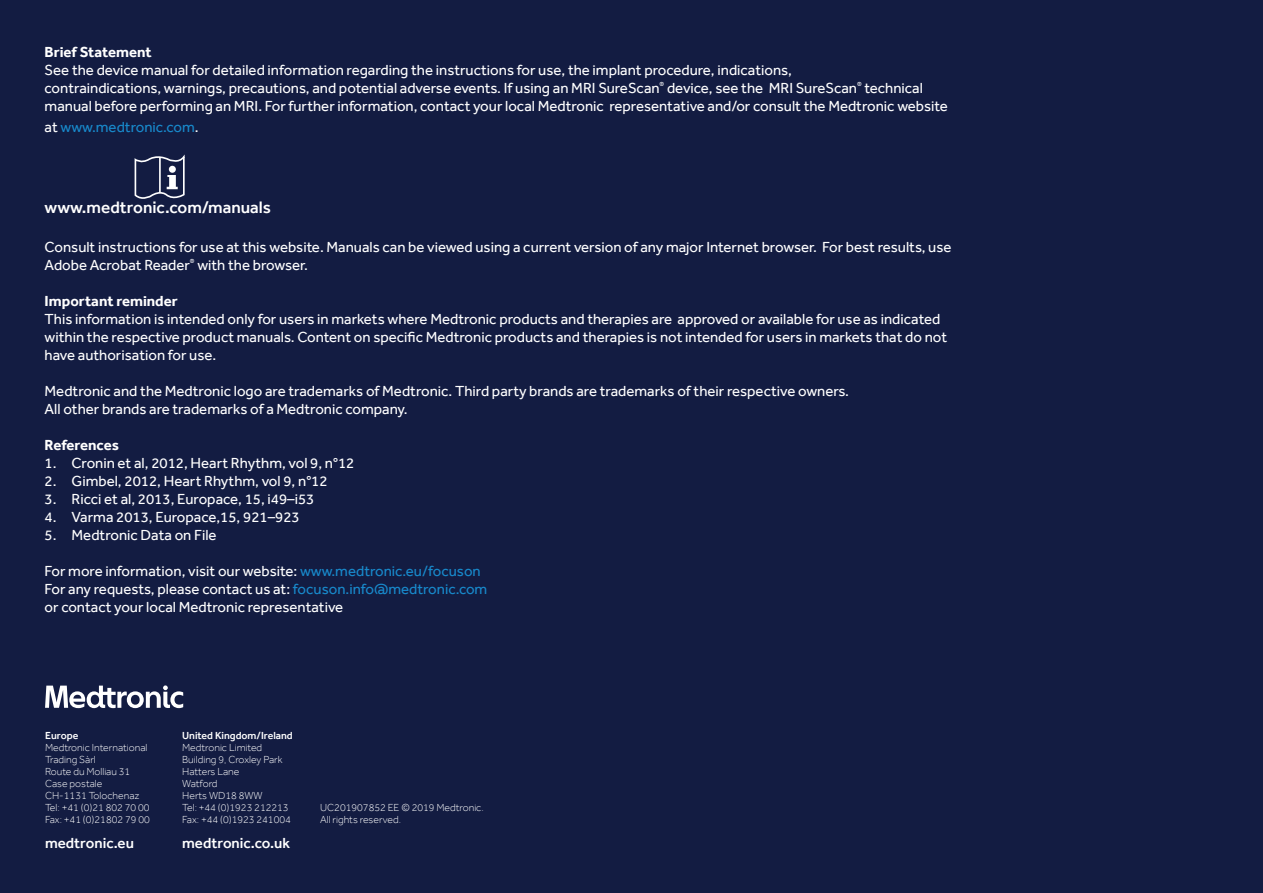
<style>
.page{position:relative;width:1263px;height:893px;background:#131c42}
.page>*{position:absolute;margin:0;border:0;box-sizing:border-box;transform-origin:0 0}
.t1{font:500 17.1px "Effra";color:#fff}
.t2{font:15px/18px "Effra";color:#fff}
.t3{font:700 15px "Effra";color:#fff}
.t4{font:500 15px "Effra";color:#fff}
.t5{font:15px "Effra";color:#1889cb}
.t6{font:300 10.5px/12px "Effra";color:#fff}
.t7{font:500 10.5px "Effra";color:#fff}
.s1{color:#fff}
.s2{color:#1889cb}
</style>
<div class="page">
<svg style="left:134px;top:154px;width:51px;height:45px"></svg>
<svg style="left:45px;top:685px;width:138px;height:23px"></svg>
<p class="t3" style="left:45px;top:43px;width:109px">Brief Statement</p>
<p class="t2" style="left:45px;top:60px;width:905px">See the device manual for detailed information regarding the instructions for use, the implant procedure, indications,<br>contraindications, warnings, precautions, and potential adverse events. If using an MRI SureScan<sup>®</sup> device, see the MRI SureScan<sup>®</sup> technical manual before performing an MRI. For further information, contact your local Medtronic representative and/or consult the Medtronic website</p>
<p class="t5" style="left:45px;top:118px;width:156px"><span class="s1">at</span> www.medtronic.com<span class="s1">.</span></p>
<p class="t1" style="left:45px;top:197px;width:228px">www.medtronic.com/manuals</p>
<p class="t2" style="left:45px;top:237px;width:908px">Consult instructions for use at this website. Manuals can be viewed using a current version of any major Internet browser. For best results, use<br>Adobe Acrobat Reader<sup>®</sup> with the browser.</p>
<p class="t3" style="left:45px;top:292px;width:135px">Important reminder</p>
<p class="t2" style="left:45px;top:309px;width:904px">This information is intended only for users in markets where Medtronic products and therapies are approved or available for use as indicated within the respective product manuals. Content on specific Medtronic products and therapies is not intended for users in markets that do not have authorisation for use.</p>
<p class="t2" style="left:45px;top:381px;width:806px">Medtronic and the Medtronic logo are trademarks of Medtronic. Third party brands are trademarks of their respective owners.<br>All other brands are trademarks of a Medtronic company.</p>
<p class="t3" style="left:45px;top:436px;width:76px">References</p>
<p class="t2" style="left:45px;top:453px;width:311px">1. Cronin et al, 2012, Heart Rhythm, vol 9, n°12</p>
<p class="t2" style="left:45px;top:471px;width:284px">2. Gimbel, 2012, Heart Rhythm, vol 9, n°12</p>
<p class="t2" style="left:45px;top:489px;width:271px">3. Ricci et al, 2013, Europace, 15, i49–i53</p>
<p class="t2" style="left:45px;top:507px;width:257px">4. Varma 2013, Europace,15, 921–923</p>
<p class="t2" style="left:45px;top:525px;width:174px">5. Medtronic Data on File</p>
<p class="t2" style="left:45px;top:561px;width:444px">For more information, visit our website: <span class="s2">www.medtronic.eu/focuson<br></span>For any requests, please contact us at: <span class="s2">focuson.info@medtronic.com </span>or contact your local Medtronic representative</p>
<p class="t7" style="left:45px;top:729px;width:35px">Europe</p>
<p class="t6" style="left:45px;top:741px;width:106px">Medtronic International<br>Trading Sàrl<br>Route du Molliau 31<br>Case postale<br>CH-1131 Tolochenaz<br>Tel: +41 (0)21 802 70 00<br>Fax: +41 (0)21802 79 00</p>
<p class="t4" style="left:45px;top:834px;width:90px">medtronic.eu</p>
<p class="t7" style="left:182px;top:729px;width:112px">United Kingdom/Ireland</p>
<p class="t6" style="left:182px;top:741px;width:110px">Medtronic Limited<br>Building 9, Croxley Park<br>Hatters Lane<br>Watford<br>Herts WD18 8WW<br>Tel: +44 (0)1923 212213<br>Fax: +44 (0)1923 241004</p>
<p class="t4" style="left:182px;top:834px;width:109px">medtronic.co.uk</p>
<p class="t6" style="left:320px;top:801px;width:165px">UC201907852 EE © 2019 Medtronic.<br>All rights reserved.</p>
</div>
